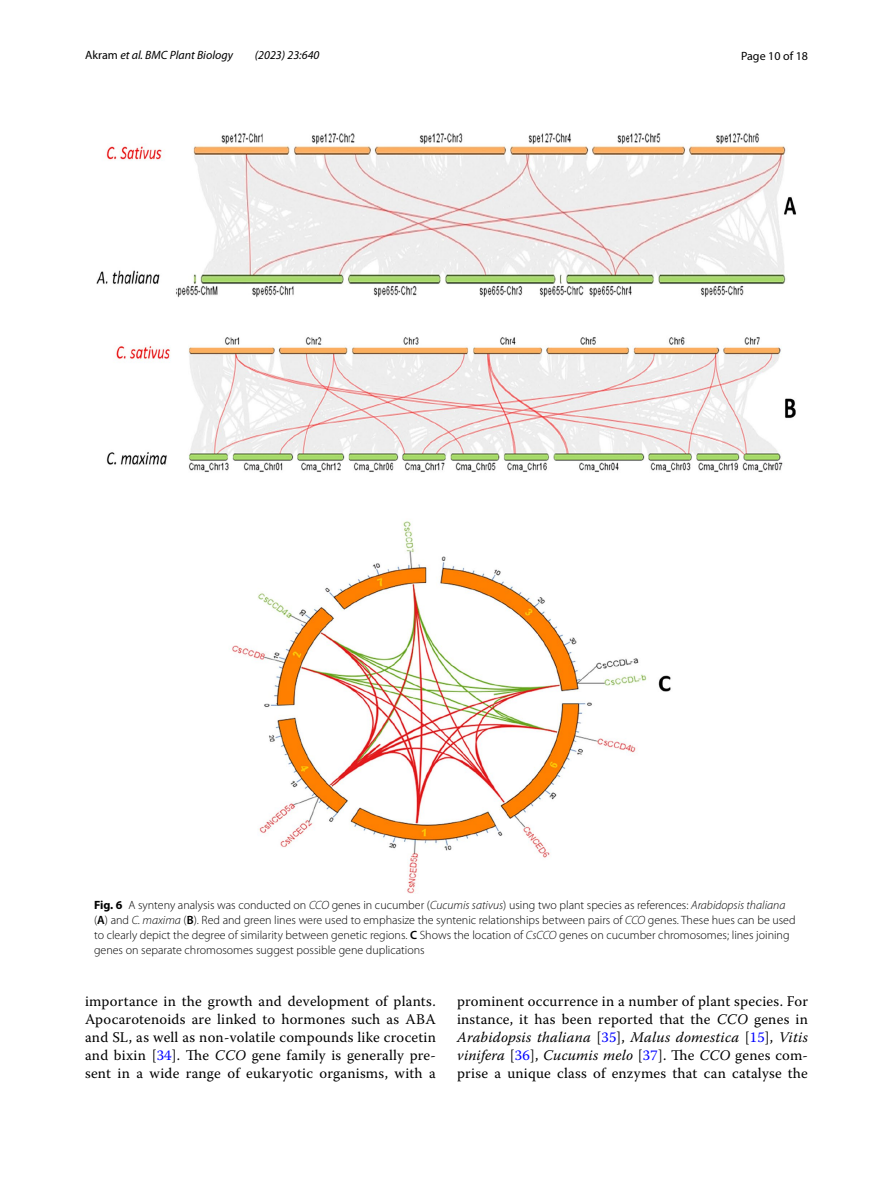
<style>
.page{position:relative;width:893px;height:1187px;background:#fff}
.page>*{position:absolute;margin:0;border:0;box-sizing:border-box;transform-origin:0 0}
.t1{font:14.7px/18px "Warnock Pro";letter-spacing:.015em;color:#000;text-align:justify}
.t2{font:300 12px/15px "Myriad Pro";color:#000}
.t3{font:italic 12px "Myriad Pro";color:#000}
.t4{font:12px "Myriad Pro";color:#000}
.s1{font-style:normal}
.s2{font-weight:700}
.s3{font-style:italic}
.s4{font-weight:600}
.s5{color:#00f}
</style>
<div class="page">
<img style="left:96px;top:133px;width:701px;height:760px">
<p class="t3" style="left:85px;top:48px;width:149px"><span class="s1">Akram</span> et al. BMC Plant Biology</p>
<p class="t3" style="left:255px;top:48px;width:66px">(2023) 23:640</p>
<p class="t4" style="left:741px;top:48px;width:68px">Page 10 of 18</p>
<p class="t2" style="left:94px;top:897px;width:703px"><span class="s2">Fig. 6</span> A synteny analysis was conducted on <span class="s3">CCO</span> genes in cucumber (<span class="s3">Cucumis sativus</span>) using two plant species as references: <span class="s3">Arabidopsis thaliana </span>(<span class="s4">A</span>) and <span class="s3">C. maxima</span> (<span class="s4">B</span>). Red and green lines were used to emphasize the syntenic relationships between pairs of <span class="s3">CCO</span> genes. These hues can be used to clearly depict the degree of similarity between genetic regions. <span class="s4">C</span> Shows the location of <span class="s3">CsCCO</span> genes on cucumber chromosomes; lines joining genes on separate chromosomes suggest possible gene duplications</p>
<p class="t1" style="left:85px;top:991px;width:352px">importance in the growth and development of plants.<br>Apocarotenoids are linked to hormones such as ABA and SL, as well as non-volatile compounds like crocetin and bixin [<span class="s5">34</span>]. The <span class="s3">CCO</span> gene family is generally pre&shy;sent in a wide range of eukaryotic organisms, with a</p>
<p class="t1" style="left:457px;top:991px;width:352px">prominent occurrence in a number of plant species. For instance, it has been reported that the <span class="s3">CCO</span> genes in <span class="s3">Arabidopsis thaliana</span> [<span class="s5">35</span>], <span class="s3">Malus domestica</span> [<span class="s5">15</span>], <span class="s3">Vitis vinifera</span> [<span class="s5">36</span>], <span class="s3">Cucumis melo</span> [<span class="s5">37</span>]. The <span class="s3">CCO</span> genes com&shy;prise a unique class of enzymes that can catalyse the</p>
</div>
